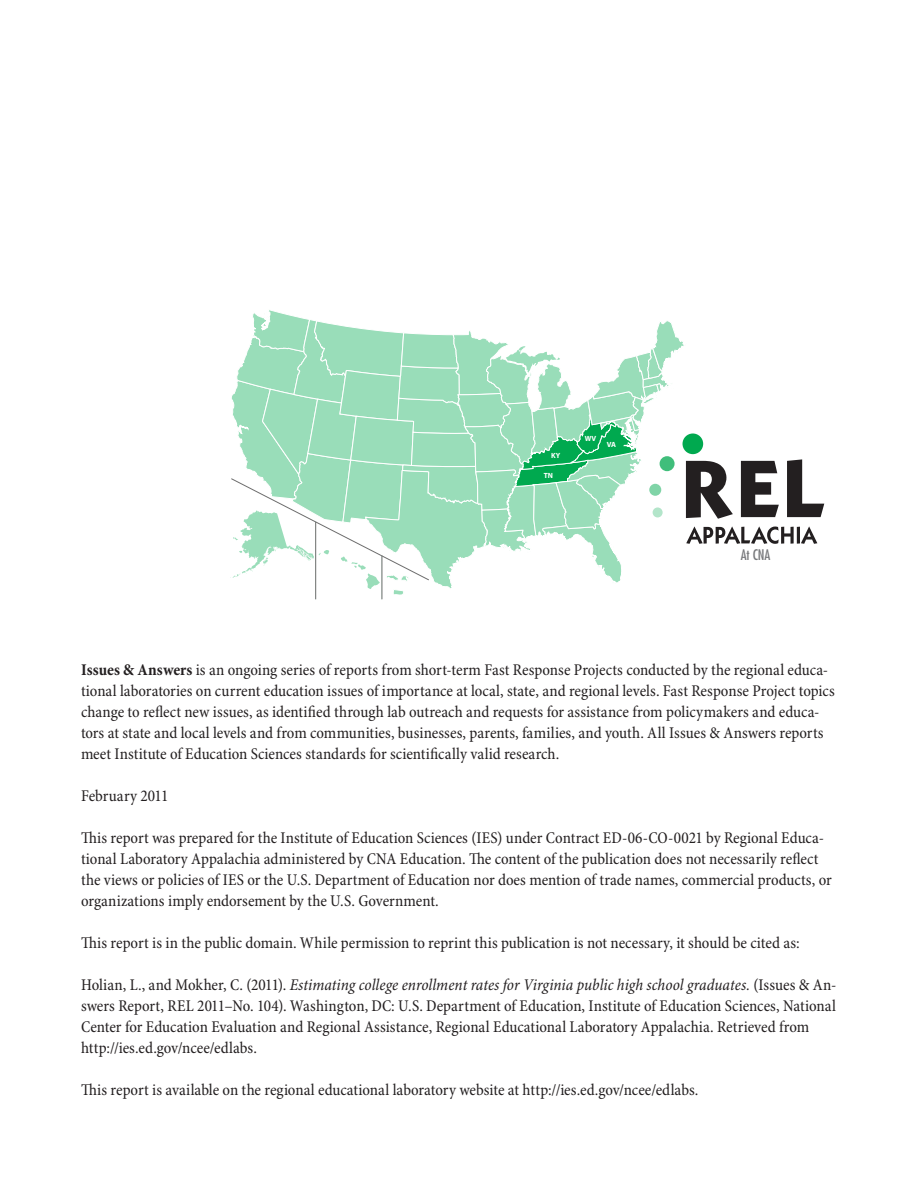
<style>
.page{position:relative;width:918px;height:1188px;background:#fff}
.page>*{position:absolute;margin:0;border:0;box-sizing:border-box;transform-origin:0 0}
.t1{font:condensed 16.5px/21px "Minion Pro";color:#231f20}
.t2{font:condensed 14.25px "Futura Std";color:#77787b}
.t3{font:700 7.5px "Myriad";color:#fff}
.s1{font-weight:700}
.s2{font-style:italic}
</style>
<div class="page">
<svg style="left:230px;top:310px;width:594px;height:290px"></svg>
<p class="t3" style="left:551px;top:451px;width:11px">KY</p>
<p class="t3" style="left:544px;top:471px;width:11px">TN</p>
<p class="t3" style="left:585px;top:435px;width:13px">WV</p>
<p class="t3" style="left:607px;top:441px;width:11px">VA</p>
<p class="t2" style="left:741px;top:546px;width:31px">At CNA</p>
<p class="t1" style="left:81px;top:660px;width:755px"><span class="s1">Issues &amp; Answers</span> is an ongoing series of reports from short-term Fast Response Projects conducted by the regional educa&shy;tional laboratories on current education issues of importance at local, state, and regional levels. Fast Response Project topics change to reflect new issues, as identified through lab outreach and requests for assistance from policymakers and educa&shy;tors at state and local levels and from communities, businesses, parents, families, and youth. All Issues &amp; Answers reports meet Institute of Education Sciences standards for scientifically valid research.</p>
<p class="t1" style="left:81px;top:786px;width:89px">February 2011</p>
<p class="t1" style="left:81px;top:828px;width:752px">This report was prepared for the Institute of Education Sciences (IES) under Contract ED-06-CO-0021 by Regional Educa&shy;tional Laboratory Appalachia administered by CNA Education. The content of the publication does not necessarily reflect the views or policies of IES or the U.S. Department of Education nor does mention of trade names, commercial products, or organizations imply endorsement by the U.S. Government.</p>
<p class="t1" style="left:81px;top:933px;width:720px">This report is in the public domain. While permission to reprint this publication is not necessary, it should be cited as:</p>
<p class="t1" style="left:81px;top:975px;width:757px">Holian, L., and Mokher, C. (2011). <span class="s2">Estimating college enrollment rates for Virginia public high school graduates.</span> (Issues &amp; An&shy;swers Report, REL 2011–No. 104). Washington, DC: U.S. Department of Education, Institute of Education Sciences, National Center for Education Evaluation and Regional Assistance, Regional Educational Laboratory Appalachia. Retrieved from http://ies.ed.gov/ncee/edlabs.</p>
<p class="t1" style="left:81px;top:1080px;width:619px">This report is available on the regional educational laboratory website at http://ies.ed.gov/ncee/edlabs.</p>
</div>
